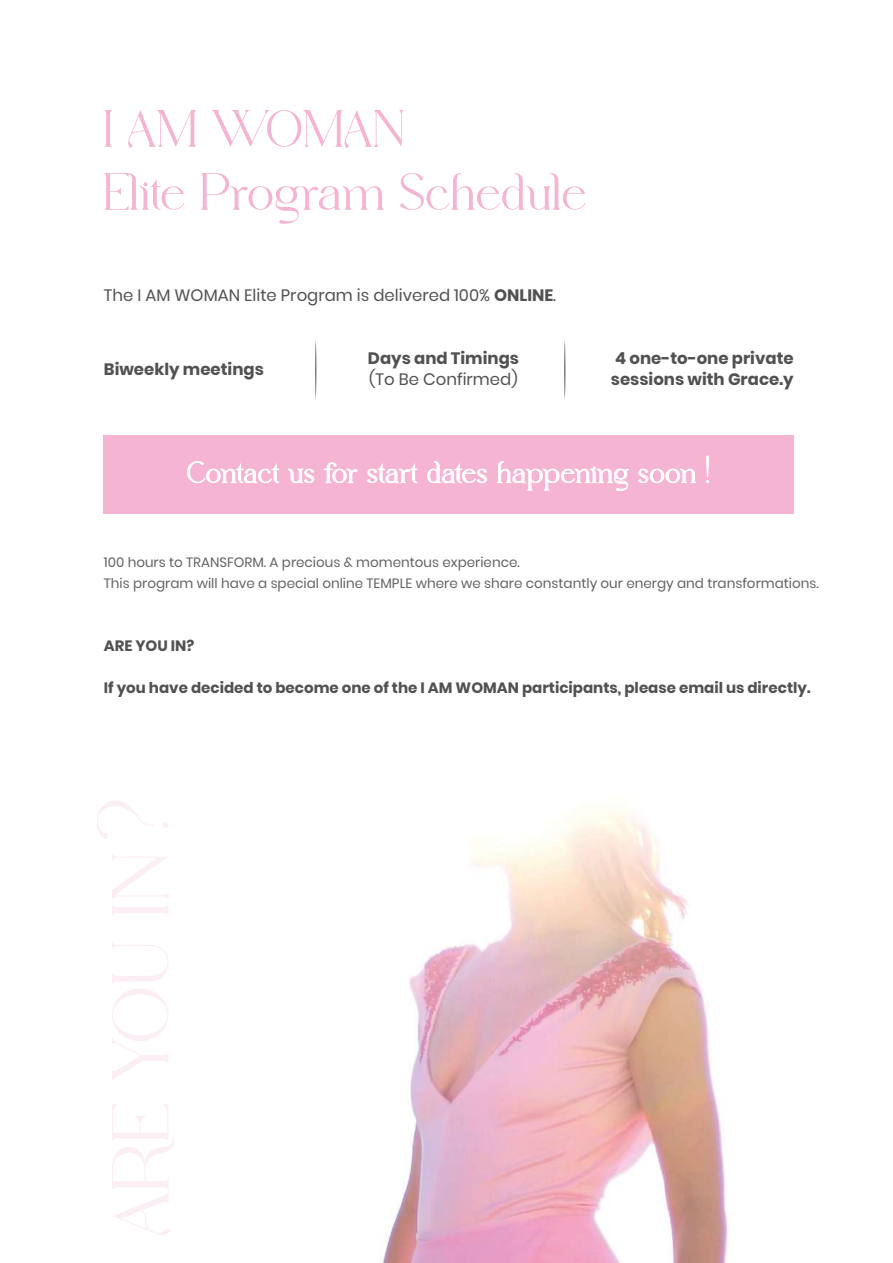
<style>
.page{position:relative;width:893px;height:1263px;background:#fff}
.page>*{position:absolute;margin:0;border:0;box-sizing:border-box;transform-origin:0 0}
.t1{font:52.5px/63px "Edensor Free";color:#f5b5d2}
.t2{font:30px "Edensor Free";letter-spacing:.01em;color:#fff}
.t3{font:700 16.5px/21px "Poppins";color:#515151}
.t4{font:16.5px "Poppins";color:#515151}
.t5{font:700 15px "Poppins";color:#515151}
.t6{font:13.5px/21px "Poppins";color:#626260}
.s1{font-weight:700}
</style>
<div class="page">
<img style="left:381px;top:806px;width:347px;height:457px">
<div style="left:103px;top:435px;width:691px;height:79px;background:#f5b5d2"></div>
<svg style="left:187px;top:461px;width:92px;height:22px"></svg>
<svg style="left:288px;top:469px;width:26px;height:14px"></svg>
<svg style="left:324px;top:462px;width:34px;height:21px"></svg>
<svg style="left:367px;top:464px;width:50px;height:19px"></svg>
<svg style="left:427px;top:461px;width:60px;height:22px"></svg>
<svg style="left:496px;top:461px;width:133px;height:30px"></svg>
<svg style="left:638px;top:469px;width:58px;height:14px"></svg>
<svg style="left:706px;top:455px;width:3px;height:28px"></svg>
<svg style="left:315px;top:340px;width:1px;height:60px"></svg>
<svg style="left:564px;top:340px;width:1px;height:60px"></svg>
<h1 class="t1" style="left:103px;top:97px;width:485px">I AM WOMAN<br>Elite Program Schedule</h1>
<p class="t4" style="left:104px;top:285px;width:454px">The I AM WOMAN Elite Program is delivered 100% <span class="s1">ONLINE</span>.</p>
<p class="t3" style="left:368px;top:348px;width:153px">Days and Timings</p>
<p class="t4" style="left:369px;top:370px;width:150px">(To Be Confirmed)</p>
<p class="t3" style="left:104px;top:359px;width:161px">Biweekly meetings</p>
<p class="t3" style="left:611px;top:348px;width:184px">4 one-to-one private sessions with Grace.y</p>
<h2 class="t2" style="left:187px;top:454px;width:525px">Contact us for start dates happening soon !</h2>
<p class="t6" style="left:104px;top:552px;width:716px">100 hours to TRANSFORM. A precious &amp; momentous experience.<br>This program will have a special online TEMPLE where we share constantly our energy and transformations.</p>
<p class="t5" style="left:104px;top:637px;width:92px">ARE YOU IN?</p>
<p class="t5" style="left:104px;top:679px;width:708px">If you have decided to become one of the I AM WOMAN participants, please email us directly.</p>
</div>
